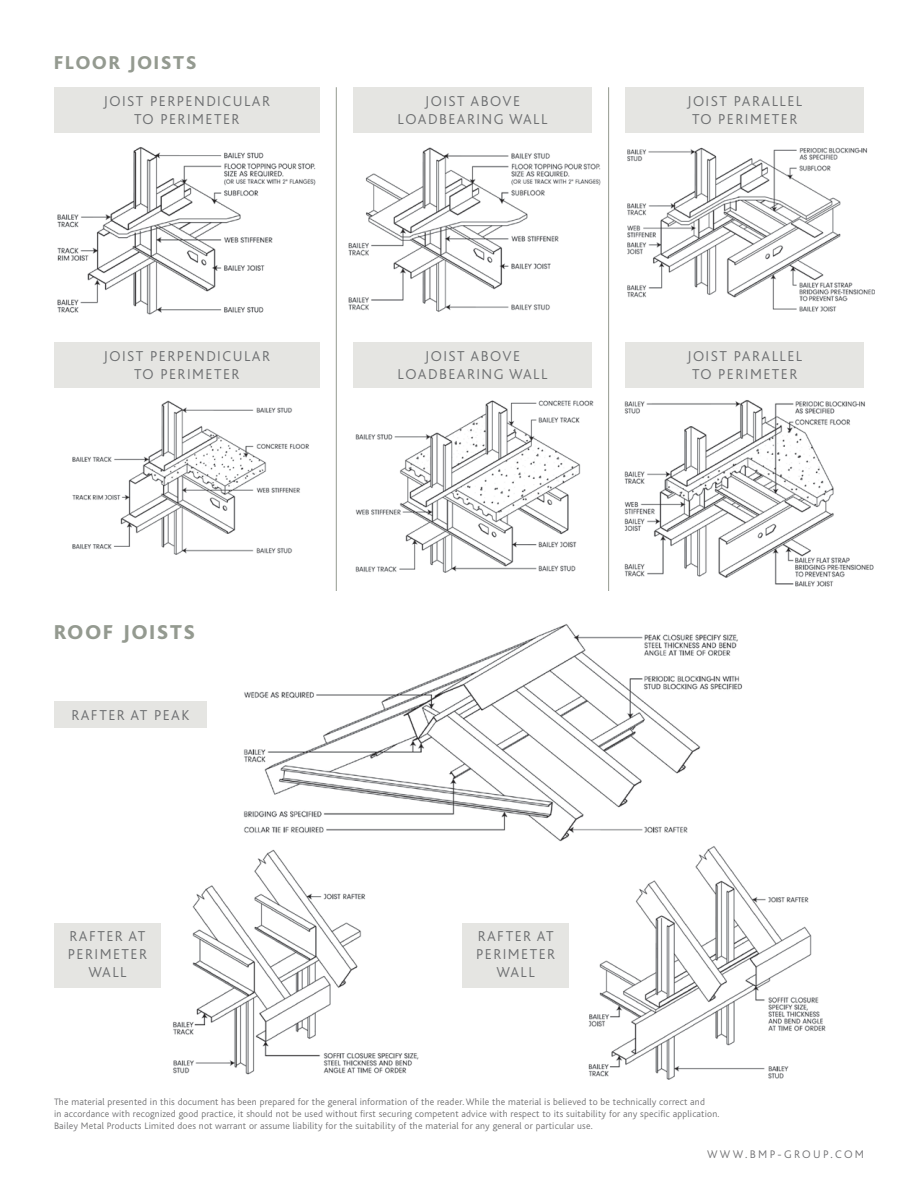
<style>
.page{position:relative;width:918px;height:1188px;background:#fff}
.page>*{position:absolute;margin:0;border:0;box-sizing:border-box;transform-origin:0 0}
.t1{font:800 21px "Bliss";letter-spacing:.1em;color:#949a90}
.t2{font:800 19.5px "Bliss";letter-spacing:.1em;color:#949a90}
.t3{font:300 15px/18px "Bliss";letter-spacing:.1em;color:#6d6f71;text-align:center}
.t4{font:300 11.55px "Bliss";letter-spacing:.2em;color:#737375}
.t5{font:300 9.75px/12px "Bliss";letter-spacing:.02em;color:#737375}
</style>
<div class="page">
<div style="left:462px;top:923px;width:107px;height:65px;background:#e5e5e2"></div>
<div style="left:54px;top:923px;width:107px;height:65px;background:#e5e5e2"></div>
<img style="left:243px;top:624px;width:500px;height:217px">
<img style="left:173px;top:849px;width:246px;height:226px">
<img style="left:571px;top:840px;width:255px;height:240px">
<img style="left:57px;top:147px;width:259px;height:168px">
<img style="left:624px;top:400px;width:250px;height:187px">
<img style="left:348px;top:147px;width:253px;height:165px">
<img style="left:355px;top:400px;width:239px;height:173px">
<img style="left:627px;top:147px;width:248px;height:165px">
<img style="left:57px;top:387px;width:262px;height:168px">
<div style="left:54px;top:701px;width:153px;height:27px;background:#e5e5e2"></div>
<div style="left:54px;top:87px;width:266px;height:46px;background:#e5e5e2"></div>
<div style="left:54px;top:342px;width:266px;height:45px;background:#e5e5e2"></div>
<div style="left:353px;top:87px;width:239px;height:46px;background:#e5e5e2"></div>
<div style="left:353px;top:342px;width:239px;height:45px;background:#e5e5e2"></div>
<div style="left:625px;top:87px;width:239px;height:46px;background:#e5e5e2"></div>
<div style="left:625px;top:342px;width:239px;height:45px;background:#e5e5e2"></div>
<hr style="left:336px;top:87px;width:1px;height:504px;background:#949a90">
<hr style="left:608px;top:87px;width:1px;height:504px;background:#949a90">
<h2 class="t2" style="left:54px;top:52px;width:144px">FLOOR JOISTS</h2>
<h3 class="t3" style="left:104px;top:92px;width:168px">JOIST PERPENDICULAR<br>TO PERIMETER</h3>
<h3 class="t3" style="left:104px;top:347px;width:168px">JOIST PERPENDICULAR<br>TO PERIMETER</h3>
<h1 class="t1" style="left:54px;top:621px;width:142px">ROOF JOISTS</h1>
<h3 class="t3" style="left:71px;top:706px;width:120px">RAFTER AT PEAK</h3>
<h3 class="t3" style="left:398px;top:92px;width:151px">JOIST ABOVE<br>LOADBEARING WALL</h3>
<h3 class="t3" style="left:398px;top:347px;width:151px">JOIST ABOVE<br>LOADBEARING WALL</h3>
<h3 class="t3" style="left:68px;top:928px;width:81px">RAFTER AT<br>PERIMETER<br>WALL</h3>
<h3 class="t3" style="left:476px;top:928px;width:81px">RAFTER AT<br>PERIMETER<br>WALL</h3>
<h3 class="t3" style="left:687px;top:92px;width:117px">JOIST PARALLEL<br>TO PERIMETER</h3>
<h3 class="t3" style="left:687px;top:347px;width:117px">JOIST PARALLEL<br>TO PERIMETER</h3>
<p class="t5" style="left:54px;top:1096px;width:667px">The material presented in this document has been prepared for the general information of the reader. While the material is believed to be technically correct and<br>in accordance with recognized good practice, it should not be used without first securing competent advice with respect to its suitability for any specific application.<br>Bailey Metal Products Limited does not warrant or assume liability for the suitability of the material for any general or particular use.</p>
<p class="t4" style="left:707px;top:1148px;width:159px">WWW.BMP-GROUP.COM</p>
</div>
